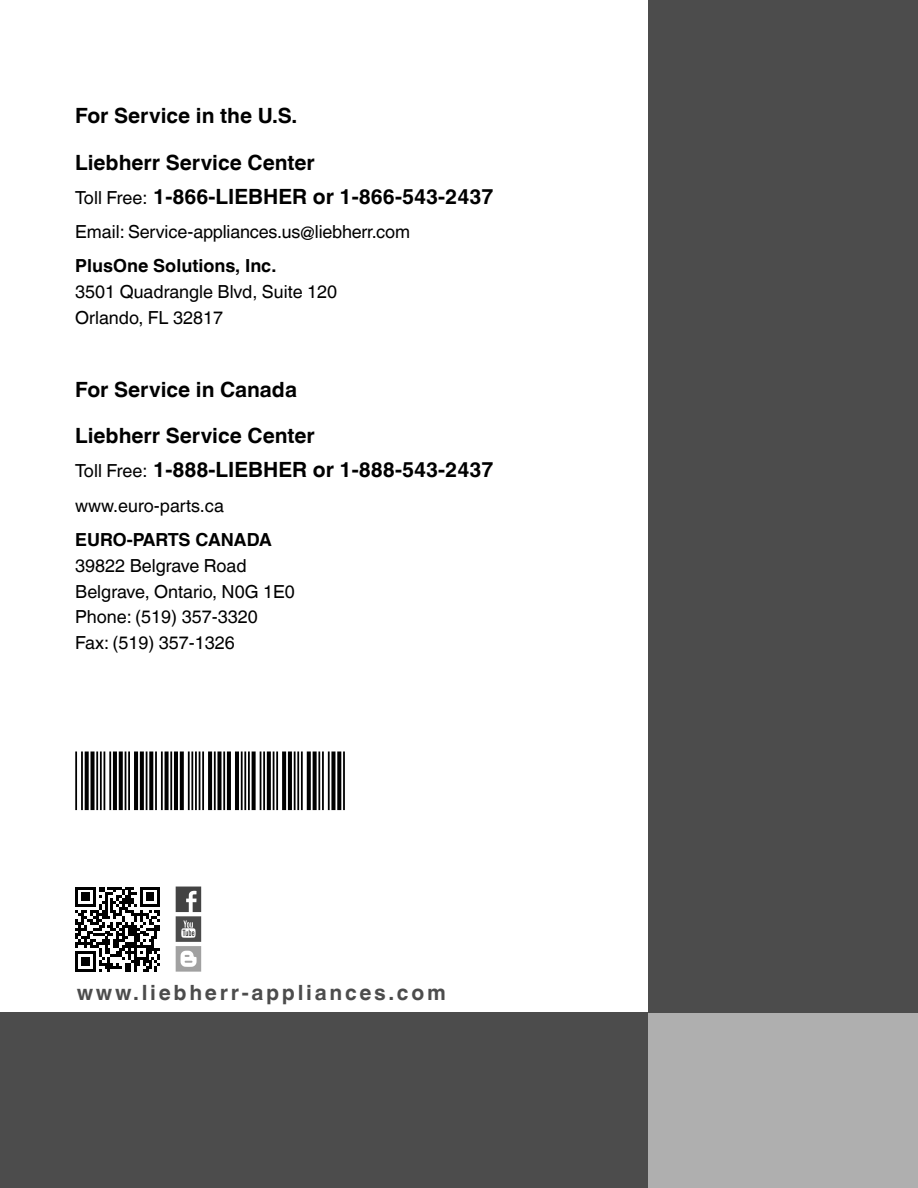
<style>
.page{position:relative;width:918px;height:1188px;background:#fff}
.page>*{position:absolute;margin:0;border:0;box-sizing:border-box;transform-origin:0 0}
.t1{font:700 21px/33.8px "Helvetica Linotype";color:#000}
.t2{font:700 21px "Helvetica Linotype";letter-spacing:.13em;color:#4c4c4c}
.t3{font:18px/25.8px "Helvetica Linotype";color:#000}
.t4{font:700 18px "Helvetica Linotype";color:#000}
.s1{font-weight:400;font-size:18px}
</style>
<div class="page">
<div style="left:0;top:1012px;width:680px;height:176px;background:#4c4c4c"></div>
<div style="left:648px;top:984px;width:270px;height:204px;background:#afafaf"></div>
<div style="left:648px;top:0;width:270px;height:1012px;background:#4c4c4c"></div>
<svg style="left:75px;top:887px;width:85px;height:85px"></svg>
<svg style="left:176px;top:887px;width:25px;height:85px"></svg>
<p class="t1" style="left:75px;top:99px;width:224px">For Service in the U.S.</p>
<p class="t1" style="left:75px;top:146px;width:420px">Liebherr Service Center<br><span class="s1">Toll Free:</span> 1-866-LIEBHER or 1-866-543-2437</p>
<p class="t3" style="left:75px;top:219px;width:336px">Email: Service-appliances.us@liebherr.com</p>
<p class="t4" style="left:75px;top:256px;width:203px">PlusOne Solutions, Inc.</p>
<p class="t3" style="left:75px;top:279px;width:263px">3501 Quadrangle Blvd, Suite 120<br>Orlando, FL 32817</p>
<p class="t1" style="left:75px;top:373px;width:223px">For Service in Canada</p>
<p class="t1" style="left:75px;top:419px;width:420px">Liebherr Service Center<br><span class="s1">Toll Free:</span> 1-888-LIEBHER or 1-888-543-2437</p>
<p class="t3" style="left:75px;top:492px;width:150px">www.euro-parts.ca</p>
<p class="t4" style="left:75px;top:529px;width:198px">EURO-PARTS CANADA</p>
<p class="t3" style="left:75px;top:553px;width:221px">39822 Belgrave Road<br>Belgrave, Ontario, N0G 1E0<br>Phone: (519) 357-3320<br>Fax: (519) 357-1326</p>
<p class="t2" style="left:77px;top:980px;width:370px">www.liebherr-appliances.com</p>
</div>
